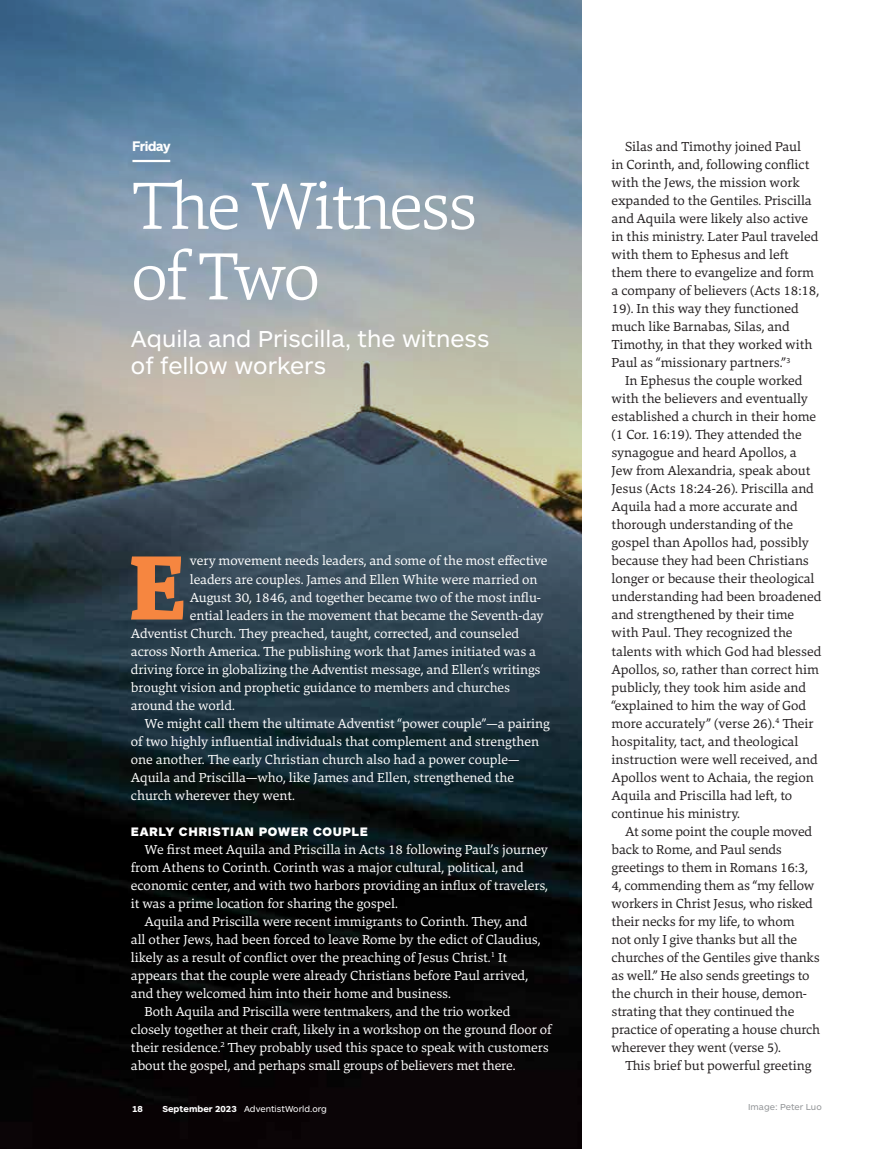
<style>
.page{position:relative;width:872px;height:1149px;background:#fff}
.page>*{position:absolute;margin:0;border:0;box-sizing:border-box;transform-origin:0 0}
.t1{font:900 94.65px "Danton";color:#f68640}
.t2{font:300 69px/70.5px "Danton";letter-spacing:-.04em;color:#fff}
.t3{font:24px/27px "ARS Maquette Pro";color:#fff}
.t4{font:13.5px/18px "Danton";color:#231f20}
.t5{font:13.5px "Danton";letter-spacing:-.005em;color:#fff}
.t6{font:700 13.5px "ARS Maquette Pro";color:#fff}
.t7{font:900 12.75px "ARS Maquette Pro";letter-spacing:.05em;color:#fff}
.t8{font:9px "ARS Maquette Pro";letter-spacing:.035em;color:#fff}
.t9{font:9px "ARS Maquette Pro";color:#939598}
.t10{font:700 9px "ARS Maquette Pro";color:#fff}
.s1{font-weight:700}
</style>
<div class="page">
<img style="left:0;top:688px;width:581px;height:460px">
<svg style="left:0;top:0;width:581px;height:688px;background:#6e808a"></svg>
<hr style="left:132px;top:160px;width:38px;height:2px;background:#fff">
<p class="t6" style="left:132px;top:138px;width:40px">Friday</p>
<h2 class="t2" style="left:131px;top:170px;width:348px">The Witness of Two</h2>
<h3 class="t3" style="left:131px;top:324px;width:360px">Aquila and Priscilla, the witness of fellow workers</h3>
<h1 class="t1" style="left:130px;top:524px;width:58px">E</h1>
<p class="t5" style="left:190px;top:552px;width:359px">very movement needs leaders, and some of the most effective</p>
<p class="t5" style="left:190px;top:570px;width:349px">leaders are couples. James and Ellen White were married on</p>
<p class="t5" style="left:190px;top:588px;width:352px">August 30, 1846, and together became two of the most influ-</p>
<p class="t5" style="left:190px;top:606px;width:355px">ential leaders in the movement that became the Seventh-day</p>
<p class="t5" style="left:131px;top:624px;width:390px">Adventist Church. They preached, taught, corrected, and counseled</p>
<p class="t5" style="left:131px;top:642px;width:406px">across North America. The publishing work that James initiated was a</p>
<p class="t5" style="left:131px;top:660px;width:411px">driving force in globalizing the Adventist message, and Ellen’s writings</p>
<p class="t5" style="left:131px;top:678px;width:380px">brought vision and prophetic guidance to members and churches</p>
<p class="t5" style="left:131px;top:696px;width:106px">around the world.</p>
<p class="t5" style="left:144px;top:714px;width:407px">We might call them the ultimate Adventist “power couple”—a pairing</p>
<p class="t5" style="left:131px;top:732px;width:409px">of two highly influential individuals that complement and strengthen</p>
<p class="t5" style="left:131px;top:750px;width:390px">one another. The early Christian church also had a power couple—</p>
<p class="t5" style="left:131px;top:768px;width:385px">Aquila and Priscilla—who, like James and Ellen, strengthened the</p>
<p class="t5" style="left:131px;top:786px;width:166px">church wherever they went.</p>
<p class="t7" style="left:131px;top:822px;width:238px">EARLY CHRISTIAN POWER COUPLE</p>
<p class="t5" style="left:144px;top:840px;width:405px">We first meet Aquila and Priscilla in Acts 18 following Paul’s journey</p>
<p class="t5" style="left:131px;top:858px;width:394px">from Athens to Corinth. Corinth was a major cultural, political, and</p>
<p class="t5" style="left:131px;top:876px;width:418px">economic center, and with two harbors providing an influx of travelers,</p>
<p class="t5" style="left:131px;top:894px;width:268px">it was a prime location for sharing the gospel.</p>
<p class="t5" style="left:144px;top:912px;width:384px">Aquila and Priscilla were recent immigrants to Corinth. They, and</p>
<p class="t5" style="left:131px;top:930px;width:411px">all other Jews, had been forced to leave Rome by the edict of Claudius,</p>
<p class="t5" style="left:131px;top:948px;width:378px">likely as a result of conflict over the preaching of Jesus Christ.<sup>1</sup> It</p>
<p class="t5" style="left:131px;top:966px;width:399px">appears that the couple were already Christians before Paul arrived,</p>
<p class="t5" style="left:131px;top:984px;width:321px">and they welcomed him into their home and business.</p>
<p class="t5" style="left:144px;top:1002px;width:367px">Both Aquila and Priscilla were tentmakers, and the trio worked</p>
<p class="t5" style="left:131px;top:1020px;width:422px">closely together at their craft, likely in a workshop on the ground floor of</p>
<p class="t5" style="left:131px;top:1038px;width:419px">their residence.<sup>2</sup> They probably used this space to speak with customers</p>
<p class="t5" style="left:131px;top:1056px;width:386px">about the gospel, and perhaps small groups of believers met there.</p>
<p class="t4" style="left:611px;top:137px;width:209px;text-indent:14px">Silas and Timothy joined Paul<br>in Corinth, and, following conflict with the Jews, the mission work expanded to the Gentiles. Priscilla and Aquila were likely also active in this ministry. Later Paul traveled with them to Ephesus and left them there to evangelize and form a company of believers (Acts 18:18, 19). In this way they functioned much like Barnabas, Silas, and Timothy, in that they worked with Paul as “missionary partners.”<sup>3</sup></p>
<p class="t4" style="left:611px;top:371px;width:211px;text-indent:14px">In Ephesus the couple worked with the believers and eventually established a church in their home (1 Cor. 16:19). They attended the synagogue and heard Apollos, a Jew from Alexandria, speak about Jesus (Acts 18:24-26). Priscilla and Aquila had a more accurate and thorough understanding of the gospel than Apollos had, possibly because they had been Christians longer or because their theological understanding had been broadened and strengthened by their time with Paul. They recognized the talents with which God had blessed Apollos, so, rather than correct him publicly, they took him aside and “explained to him the way of God more accurately” (verse 26).<sup>4</sup> Their hospitality, tact, and theological instruction were well received, and Apollos went to Achaia, the region Aquila and Priscilla had left, to continue his ministry.</p>
<p class="t4" style="left:611px;top:821px;width:210px;text-indent:14px">At some point the couple moved back to Rome, and Paul sends greetings to them in Romans 16:3,<br>4, commending them as “my fellow workers in Christ Jesus, who risked their necks for my life, to whom<br>not only I give thanks but all the churches of the Gentiles give thanks as well.” He also sends greetings to the church in their house, demon&shy;strating that they continued the practice of operating a house church wherever they went (verse 5).</p>
<p class="t4" style="left:625px;top:1055px;width:188px">This brief but powerful greeting</p>
<p class="t10" style="left:132px;top:1103px;width:12px">18</p>
<p class="t8" style="left:162px;top:1103px;width:166px"><span class="s1">September 2023</span> AdventistWorld.org</p>
<p class="t9" style="left:748px;top:1101px;width:75px">Image: Peter Luo</p>
</div>
